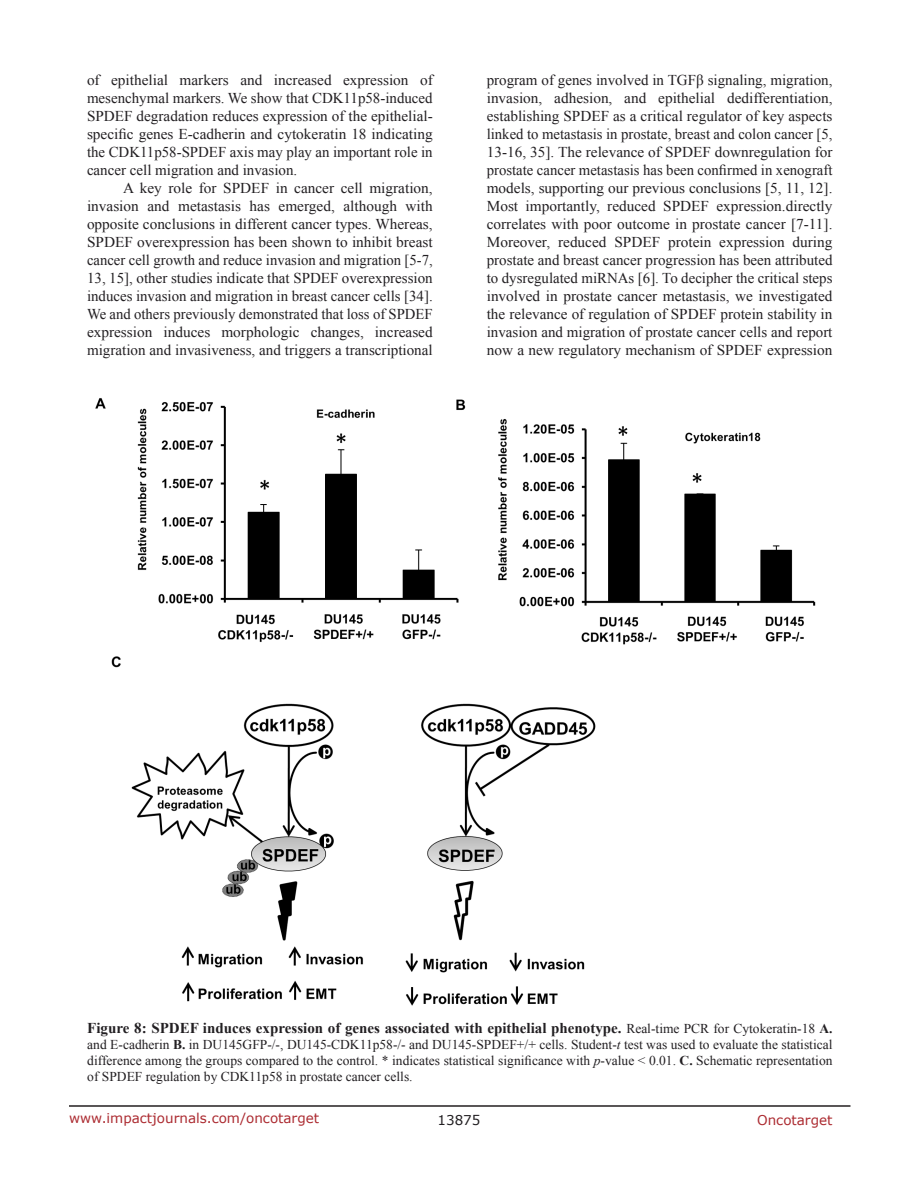
<style>
.page{position:relative;width:918px;height:1188px;background:#fff}
.page>*{position:absolute;margin:0;border:0;box-sizing:border-box;transform-origin:0 0}
.BodyText{font:15px/18px "Times New Roman";color:#221f22;text-align:justify}
.FigureText{font:700 15px "Times New Roman";color:#221f22}
.FigureText-2{font:13.5px/16.2px "Times New Roman";color:#221f22;text-align:justify}
.t1{font:13.5px "Verdana";color:#ac2b31}
.t2{font:13.5px "Verdana";color:#221f22}
.s1{font-weight:400;font-size:13.5px}
.s2{font-size:13.5px}
.s3{font-weight:700}
.s4{font-style:italic}
</style>
<div class="page">
<hr style="left:69px;top:1105px;width:781px;height:2px;background:#231f20">
<img style="left:95px;top:398px;width:721px;height:608px">
<p class="BodyText" style="left:87px;top:71px;width:347px">of epithelial markers and increased expression of mesenchymal markers. We show that CDK11p58-induced SPDEF degradation reduces expression of the epithelial&shy;specific genes E-cadherin and cytokeratin 18 indicating the CDK11p58-SPDEF axis may play an important role in cancer cell migration and invasion.</p>
<p class="BodyText" style="left:87px;top:179px;width:347px;text-indent:36px">A key role for SPDEF in cancer cell migration, invasion and metastasis has emerged, although with opposite conclusions in different cancer types. Whereas, SPDEF overexpression has been shown to inhibit breast cancer cell growth and reduce invasion and migration [5-7, 13, 15], other studies indicate that SPDEF overexpression induces invasion and migration in breast cancer cells [34].<br>We and others previously demonstrated that loss of SPDEF expression induces morphologic changes, increased migration and invasiveness, and triggers a transcriptional</p>
<p class="BodyText" style="left:487px;top:71px;width:347px">program of genes involved in TGFβ signaling, migration, invasion, adhesion, and epithelial dedifferentiation, establishing SPDEF as a critical regulator of key aspects linked to metastasis in prostate, breast and colon cancer [5, 13-16, 35]. The relevance of SPDEF downregulation for prostate cancer metastasis has been confirmed in xenograft models, supporting our previous conclusions [5, 11, 12].<br>Most importantly, reduced SPDEF expression.directly correlates with poor outcome in prostate cancer [7-11].<br>Moreover, reduced SPDEF protein expression during prostate and breast cancer progression has been attributed to dysregulated miRNAs [6]. To decipher the critical steps involved in prostate cancer metastasis, we investigated the relevance of regulation of SPDEF protein stability in invasion and migration of prostate cancer cells and report now a new regulatory mechanism of SPDEF expression</p>
<p class="FigureText" style="left:87px;top:1017px;width:747px">Figure 8: SPDEF induces expression of genes associated with epithelial phenotype. <span class="s1">Real-time PCR for Cytokeratin-18</span> <span class="s2">A.</span></p>
<p class="FigureText-2" style="left:87px;top:1036px;width:747px">and E-cadherin <span class="s3">B.</span> in DU145GFP-/-, DU145-CDK11p58-/- and DU145-SPDEF+/+ cells. Student-<span class="s4">t</span> test was used to evaluate the statistical difference among the groups compared to the control. * indicates statistical significance with <span class="s4">p</span>-value &lt; 0.01. <span class="s3">C.</span> Schematic representation of SPDEF regulation by CDK11p58 in prostate cancer cells.</p>
<p class="t1" style="left:69px;top:1109px;width:252px">www.impactjournals.com/oncotarget</p>
<p class="t2" style="left:438px;top:1111px;width:44px">13875</p>
<p class="t1" style="left:757px;top:1111px;width:77px">Oncotarget</p>
</div>
